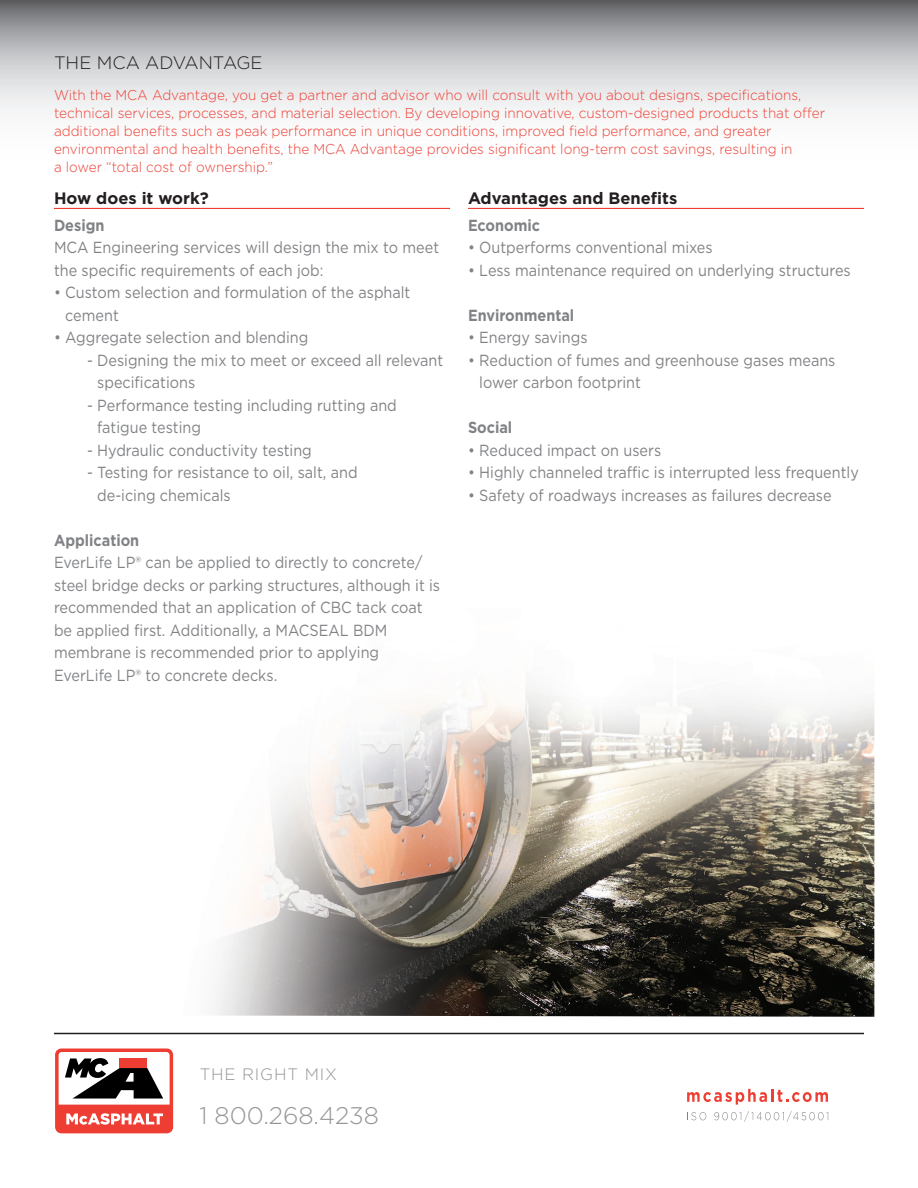
<style>
.page{position:relative;width:918px;height:1188px;background:#fff}
.page>*{position:absolute;margin:0;border:0;box-sizing:border-box;transform-origin:0 0}
.t1{font:300 24px "Gotham";color:#939598}
.t2{font:300 18px "Gotham";color:#231f20}
.HEADINGS{font:700 16.5px "Gotham";color:#231f20}
.t3{font:300 16.5px "Gotham";letter-spacing:.05em;color:#939598}
.GREY_BODY_COPY{font:16.05px/22.5px "Gotham";color:#808285;scale:.9 1}
.GREY_BODY_COPY-2{font:700 16.05px "Gotham";color:#808285;scale:.9 1}
.RED_BODY_COPY{font:300 14.25px/18px "Gotham";color:#ee3e34;scale:.95 1}
</style>
<div class="page">
<svg style="left:687px;top:1089px;width:141px;height:16px"></svg>
<svg style="left:687px;top:1112px;width:19px;height:8px"></svg>
<svg style="left:714px;top:1111px;width:114px;height:11px"></svg>
<hr style="left:54px;top:1033px;width:810px;height:1px;background:#231f20">
<svg style="left:55px;top:1049px;width:118px;height:84px"></svg>
<img style="left:215px;top:685px;width:659px;height:332px">
<svg style="left:0;top:0;width:918px;height:113px;background:#bcbdbf"></svg>
<hr style="left:54px;top:208px;width:396px;height:1px;background:#ee3e34">
<hr style="left:468px;top:208px;width:396px;height:1px;background:#ee3e34">
<p class="t2" style="left:54px;top:51px;width:210px">THE MCA ADVANTAGE</p>
<p class="RED_BODY_COPY" style="left:54px;top:86px;width:813px">With the MCA Advantage, you get a partner and advisor who will consult with you about designs, specifications, technical services, processes, and material selection. By developing innovative, custom-designed products that offer additional benefits such as peak performance in unique conditions, improved field performance, and greater environmental and health benefits, the MCA Advantage provides significant long-term cost savings, resulting in<br>a lower “total cost of ownership.”</p>
<p class="HEADINGS" style="left:54px;top:188px;width:156px">How does it work?</p>
<p class="GREY_BODY_COPY-2" style="left:54px;top:214px;width:58px">Design</p>
<p class="GREY_BODY_COPY" style="left:54px;top:236px;width:430px">MCA Engineering services will design the mix to meet the specific requirements of each job:</p>
<p class="GREY_BODY_COPY" style="left:65px;top:281px;width:385px;text-indent:-11px">• Custom selection and formulation of the asphalt cement</p>
<p class="GREY_BODY_COPY" style="left:54px;top:326px;width:284px">• Aggregate selection and blending</p>
<p class="GREY_BODY_COPY" style="left:97px;top:348px;width:386px;text-indent:-10px">- Designing the mix to meet or exceed all relevant specifications</p>
<p class="GREY_BODY_COPY" style="left:97px;top:393px;width:334px;text-indent:-10px">- Performance testing including rutting and fatigue testing</p>
<p class="GREY_BODY_COPY" style="left:87px;top:438px;width:251px">- Hydraulic conductivity testing</p>
<p class="GREY_BODY_COPY" style="left:97px;top:461px;width:291px;text-indent:-10px">- Testing for resistance to oil, salt, and de-icing chemicals</p>
<p class="GREY_BODY_COPY-2" style="left:54px;top:529px;width:96px">Application</p>
<p class="GREY_BODY_COPY" style="left:54px;top:551px;width:431px">EverLife LP® can be applied to directly to concrete/ steel bridge decks or parking structures, although it is recommended that an application of CBC tack coat be applied first. Additionally, a MACSEAL BDM membrane is recommended prior to applying EverLife LP® to concrete decks.</p>
<p class="HEADINGS" style="left:468px;top:188px;width:211px">Advantages and Benefits</p>
<p class="GREY_BODY_COPY-2" style="left:468px;top:214px;width:82px">Economic</p>
<p class="GREY_BODY_COPY" style="left:468px;top:236px;width:273px">• Outperforms conventional mixes</p>
<p class="GREY_BODY_COPY" style="left:468px;top:258px;width:427px">• Less maintenance required on underlying structures</p>
<p class="GREY_BODY_COPY-2" style="left:468px;top:304px;width:120px">Environmental</p>
<p class="GREY_BODY_COPY" style="left:468px;top:326px;width:134px">• Energy savings</p>
<p class="GREY_BODY_COPY" style="left:479px;top:348px;width:397px;text-indent:-11px">• Reduction of fumes and greenhouse gases means lower carbon footprint</p>
<p class="GREY_BODY_COPY-2" style="left:468px;top:417px;width:51px">Social</p>
<p class="GREY_BODY_COPY" style="left:468px;top:438px;width:216px">• Reduced impact on users</p>
<p class="GREY_BODY_COPY" style="left:468px;top:461px;width:436px">• Highly channeled traffic is interrupted less frequently</p>
<p class="GREY_BODY_COPY" style="left:468px;top:483px;width:406px">• Safety of roadways increases as failures decrease</p>
<p class="t3" style="left:200px;top:1063px;width:139px">THE RIGHT MIX</p>
<h1 class="t1" style="left:199px;top:1100px;width:181px">1 800.268.4238</h1>
</div>
